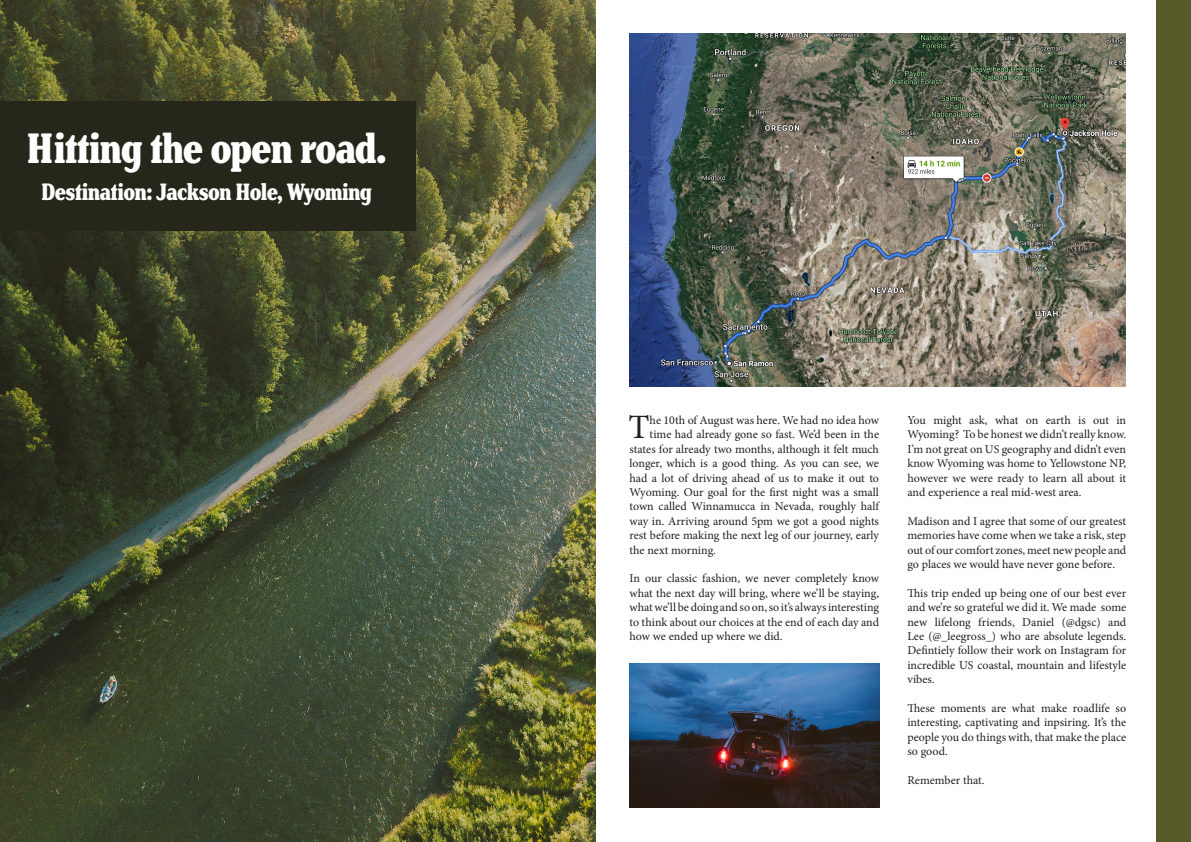
<style>
.page{position:relative;width:1191px;height:842px;background:#fff}
.page>*{position:absolute;margin:0;border:0;box-sizing:border-box;transform-origin:0 0}
.t1{font:800 extra-condensed 45px "Henriette";color:#fff}
.t2{font:34.2px "Minion Pro";color:#231f20}
.t3{font:800 extra-condensed 25px "Henriette";letter-spacing:-.005em;color:#fff}
.t4{font:12px/14.4px "Minion Pro";color:#231f20;text-align:justify}
</style>
<div class="page">
<img style="left:0;top:0;width:595px;height:842px">
<div style="left:0;top:101px;width:415px;height:130px;background:#27261a"></div>
<img style="left:629px;top:34px;width:496px;height:352px">
<div style="left:1157px;top:0;width:34px;height:842px;background:#575a29"></div>
<img style="left:629px;top:664px;width:250px;height:144px">
<h1 class="t1" style="left:27px;top:121px;width:361px">Hitting the open road.</h1>
<h3 class="t3" style="left:42px;top:176px;width:332px">Destination: Jackson Hole, Wyoming</h3>
<h2 class="t2" style="left:628px;top:405px;width:23px">T</h2>
<p class="t4" style="left:649px;top:413px;width:231px">he 10th of August was here. We had no idea how</p>
<p class="t4" style="left:649px;top:427px;width:231px">time had already gone so fast. We’d been in the</p>
<p class="t4" style="left:629px;top:442px;width:251px">states for already two months, although it felt much</p>
<p class="t4" style="left:629px;top:456px;width:251px">longer, which is a good thing. As you can see, we</p>
<p class="t4" style="left:629px;top:471px;width:251px">had a lot of driving ahead of us to make it out to</p>
<p class="t4" style="left:629px;top:485px;width:251px">Wyoming. Our goal for the first night was a small</p>
<p class="t4" style="left:629px;top:499px;width:251px">town called Winnamucca in Nevada, roughly half</p>
<p class="t4" style="left:629px;top:514px;width:251px">way in. Arriving around 5pm we got a good nights</p>
<p class="t4" style="left:629px;top:528px;width:251px">rest before making the next leg of our journey, early</p>
<p class="t4" style="left:629px;top:543px;width:88px">the next morning.</p>
<p class="t4" style="left:629px;top:571px;width:251px">In our classic fashion, we never completely know what the next day will bring, where we’ll be staying, what we’ll be doing and so on, so it’s always interesting to think about our choices at the end of each day and how we ended up where we did.</p>
<p class="t4" style="left:907px;top:413px;width:220px">You might ask, what on earth is out in Wyoming? To be honest we didn’t really know.<br>I’m not great on US geography and didn’t even know Wyoming was home to Yellowstone NP, however we were ready to learn all about it and experience a real mid-west area.</p>
<p class="t4" style="left:907px;top:514px;width:220px">Madison and I agree that some of our greatest memories have come when we take a risk, step out of our comfort zones, meet new people and go places we would have never gone before.</p>
<p class="t4" style="left:907px;top:586px;width:220px">This trip ended up being one of our best ever and we’re so grateful we did it. We made some new lifelong friends, Daniel (@dgsc) and Lee (@_leegross_) who are absolute legends.<br>Defintiely follow their work on Instagram for incredible US coastal, mountain and lifestyle vibes.</p>
<p class="t4" style="left:907px;top:701px;width:220px">These moments are what make roadlife so interesting, captivating and inpsiring. It’s the people you do things with, that make the place so good.</p>
<p class="t4" style="left:907px;top:773px;width:79px">Remember that.</p>
</div>
